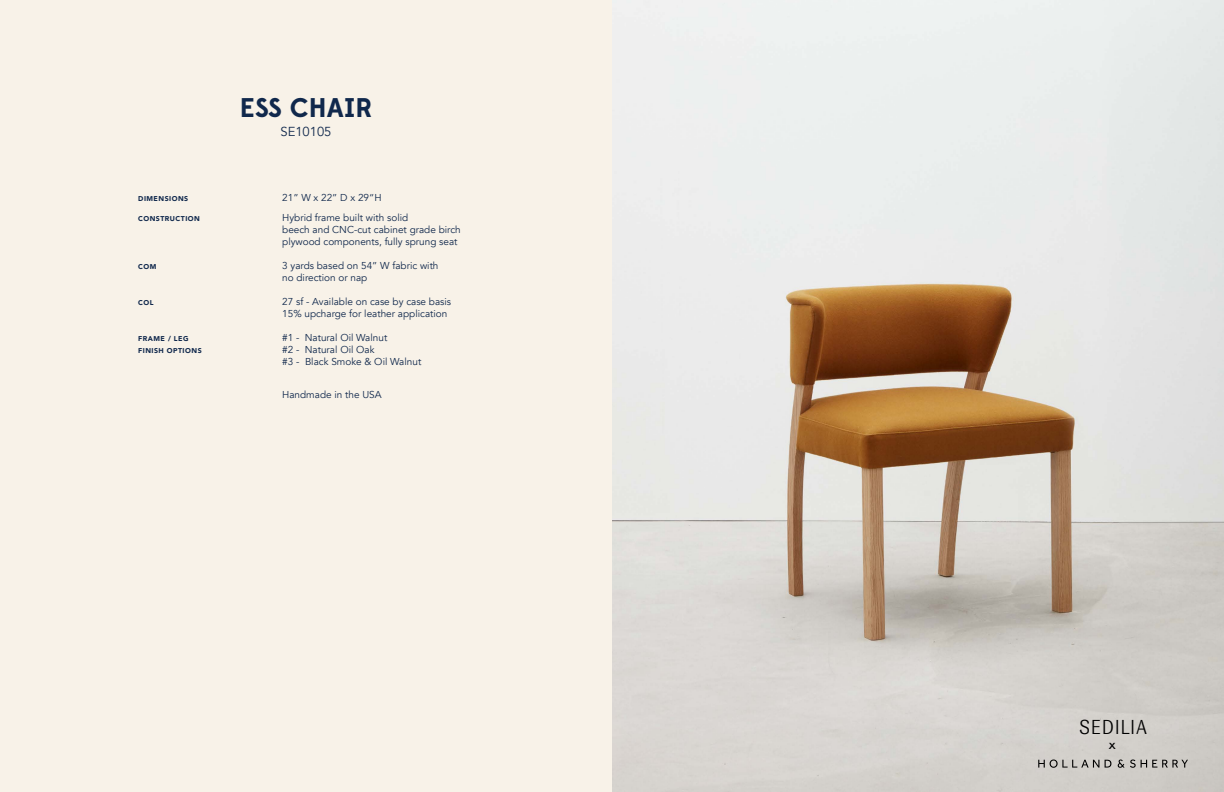
<style>
.page{position:relative;width:1224px;height:792px;background:#fff}
.page>*{position:absolute;margin:0;border:0;box-sizing:border-box;transform-origin:0 0}
.t1{font:700 27px "Edmondsans";color:#10284c}
.t2{font:300 20.1px "GT Zirkon";color:#000}
.t3{font:13px "Avenir";color:#10284c}
.t4{font:10px/12px "Avenir";color:#10284c}
.t5{font:500 8.8px "Edmondsans";color:#000;scale:1.51 1}
.t6{font:900 7px "Avenir";letter-spacing:.07em;color:#10284c}
</style>
<div class="page">
<div style="left:0;top:0;width:612px;height:792px;background:#f8f2e8"></div>
<img style="left:612px;top:0;width:612px;height:792px">
<svg style="left:1038px;top:760px;width:61px;height:8px"></svg>
<svg style="left:1105px;top:760px;width:6px;height:8px"></svg>
<svg style="left:1118px;top:760px;width:70px;height:8px"></svg>
<h1 class="t1" style="left:240px;top:92px;width:134px">ESS CHAIR</h1>
<h3 class="t3" style="left:280px;top:124px;width:53px">SE10105</h3>
<p class="t6" style="left:138px;top:192px;width:52px">DIMENSIONS</p>
<p class="t4" style="left:282px;top:192px;width:101px">21” W x 22” D x 29“H</p>
<p class="t6" style="left:138px;top:213px;width:63px">CONSTRUCTION</p>
<p class="t4" style="left:282px;top:212px;width:180px">Hybrid frame built with solid<br>beech and CNC-cut cabinet grade birch plywood components, fully sprung seat</p>
<p class="t6" style="left:138px;top:261px;width:20px">COM</p>
<p class="t4" style="left:282px;top:260px;width:158px">3 yards based on 54” W fabric with no direction or nap</p>
<p class="t6" style="left:138px;top:297px;width:17px">COL</p>
<p class="t4" style="left:282px;top:296px;width:170px">27 sf - Available on case by case basis<br>15% upcharge for leather application</p>
<p class="t6" style="left:138px;top:333px;width:52px">FRAME / LEG</p>
<p class="t4" style="left:282px;top:332px;width:107px">#1 - Natural Oil Walnut</p>
<p class="t6" style="left:138px;top:345px;width:65px">FINISH OPTIONS</p>
<p class="t4" style="left:282px;top:344px;width:141px">#2 - Natural Oil Oak<br>#3 - Black Smoke &amp; Oil Walnut</p>
<p class="t4" style="left:282px;top:389px;width:101px">Handmade in the USA</p>
<h2 class="t2" style="left:1079px;top:716px;width:70px">SEDILIA</h2>
<p class="t5" style="left:1109px;top:741px;width:7px">X</p>
</div>
